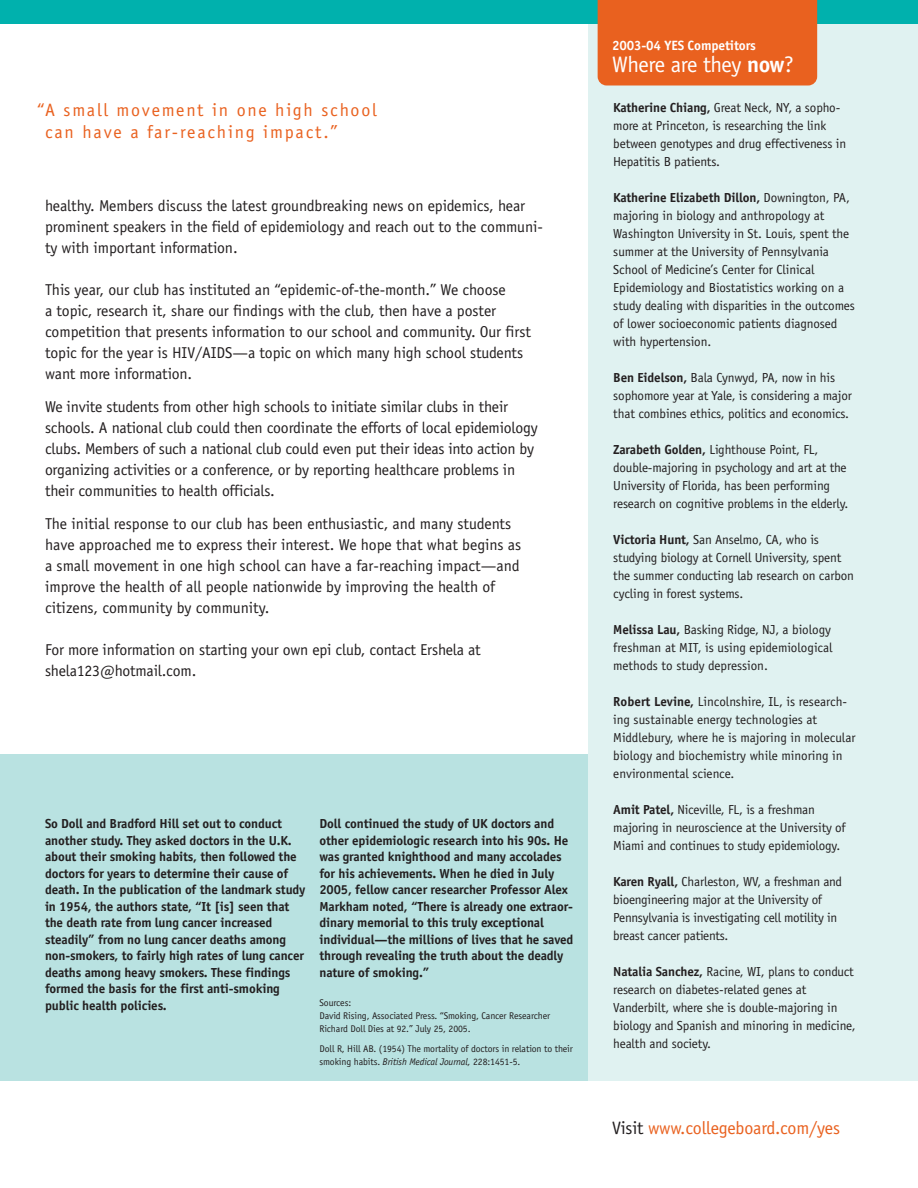
<style>
.page{position:relative;width:918px;height:1188px;background:#fff}
.page>*{position:absolute;margin:0;border:0;box-sizing:border-box;transform-origin:0 0}
.t1{font:22.5px "Officina Sans";letter-spacing:-.015em;color:#fff}
.t2{font:18px/22.5px "Officina Sans";letter-spacing:.09em;color:#e9611f}
.t3{font:18px "Officina Sans";letter-spacing:-.01em;color:#e9611f}
.t4{font:15.75px/21px "Officina Sans";letter-spacing:-.01em;color:#231f20}
.t5{font:700 13.5px "Officina Sans";letter-spacing:-.01em;color:#fff}
.t6{font:13.2px/18px "Officina Sans";letter-spacing:-.01em;color:#231f20}
.t7{font:700 13.2px/16.5px "Officina Sans";letter-spacing:-.01em;color:#231f20}
.t8{font:9.75px/13.2px "Officina Sans";letter-spacing:-.01em;color:#231f20}
.s1{font-style:italic}
.s2{font-weight:700}
.s3{color:#231f20}
</style>
<div class="page">
<div style="left:0;top:754px;width:918px;height:326px;background:#b9e2e1"></div>
<div style="left:588px;top:21px;width:330px;height:1059px;background:#e0f2f1"></div>
<div style="left:0;top:0;width:918px;height:24px;background:#00b1ad"></div>
<div style="left:598px;top:0;width:219px;height:86px;background:#e9611f"></div>
<h2 class="t2" style="left:45px;top:100px;width:333px;text-indent:-8px">“A small movement in one high school can have a far-reaching impact.”</h2>
<p class="t4" style="left:45px;top:196px;width:500px">healthy. Members discuss the latest groundbreaking news on epidemics, hear prominent speakers in the field of epidemiology and reach out to the communi&shy;ty with important information.</p>
<p class="t4" style="left:45px;top:280px;width:488px">This year, our club has instituted an “epidemic-of-the-month.” We choose<br>a topic, research it, share our findings with the club, then have a poster competition that presents information to our school and community. Our first topic for the year is HIV/AIDS—a topic on which many high school students want more information.</p>
<p class="t4" style="left:45px;top:397px;width:494px">We invite students from other high schools to initiate similar clubs in their schools. A national club could then coordinate the efforts of local epidemiology clubs. Members of such a national club could even put their ideas into action by organizing activities or a conference, or by reporting healthcare problems in their communities to health officials.</p>
<p class="t4" style="left:45px;top:514px;width:478px">The initial response to our club has been enthusiastic, and many students have approached me to express their interest. We hope that what begins as a small movement in one high school can have a far-reaching impact—and improve the health of all people nationwide by improving the health of citizens, community by community.</p>
<p class="t4" style="left:45px;top:640px;width:437px">For more information on starting your own epi club, contact Ershela at shela123@hotmail.com.</p>
<p class="t7" style="left:45px;top:817px;width:262px">So Doll and Bradford Hill set out to conduct another study. They asked doctors in the U.K. about their smoking habits, then followed the doctors for years to determine their cause of death. In the publication of the landmark study in 1954, the authors state, “It [is] seen that the death rate from lung cancer increased steadily” from no lung cancer deaths among non-smokers, to fairly high rates of lung cancer deaths among heavy smokers. These findings formed the basis for the first anti-smoking public health policies.</p>
<p class="t7" style="left:319px;top:817px;width:255px">Doll continued the study of UK doctors and other epidemiologic research into his 90s. He was granted knighthood and many accolades for his achievements. When he died in July 2005, fellow cancer researcher Professor Alex Markham noted, “There is already one extraor&shy;dinary memorial to this truly exceptional individual—the millions of lives that he saved through revealing the truth about the deadly nature of smoking.”</p>
<p class="t8" style="left:320px;top:997px;width:232px">Sources:<br>David Rising, Associated Press. “Smoking, Cancer Researcher<br>Richard Doll Dies at 92.” July 25, 2005.</p>
<p class="t8" style="left:320px;top:1043px;width:255px">Doll R, Hill AB. (1954) The mortality of doctors in relation to their smoking habits. <span class="s1">British Medical Journal,</span> 228:1451-5.</p>
<p class="t5" style="left:612px;top:40px;width:145px">2003-04 YES Competitors</p>
<h1 class="t1" style="left:612px;top:56px;width:183px">Where are they <span class="s2">now</span>?</h1>
<p class="t6" style="left:613px;top:99px;width:234px"><span class="s2">Katherine Chiang,</span> Great Neck, NY, a sopho&shy;more at Princeton, is researching the link between genotypes and drug effectiveness in Hepatitis B patients.</p>
<p class="t6" style="left:613px;top:189px;width:243px"><span class="s2">Katherine Elizabeth Dillon,</span> Downington, PA, majoring in biology and anthropology at Washington University in St. Louis, spent the summer at the University of Pennsylvania School of Medicine’s Center for Clinical Epidemiology and Biostatistics working on a study dealing with disparities in the outcomes of lower socioeconomic patients diagnosed with hypertension.</p>
<p class="t6" style="left:613px;top:369px;width:240px"><span class="s2">Ben Eidelson,</span> Bala Cynwyd, PA, now in his sophomore year at Yale, is considering a major that combines ethics, politics and economics.</p>
<p class="t6" style="left:613px;top:441px;width:237px"><span class="s2">Zarabeth Golden,</span> Lighthouse Point, FL, double-majoring in psychology and art at the University of Florida, has been performing research on cognitive problems in the elderly.</p>
<p class="t6" style="left:613px;top:531px;width:242px"><span class="s2">Victoria Hunt,</span> San Anselmo, CA, who is studying biology at Cornell University, spent the summer conducting lab research on carbon cycling in forest systems.</p>
<p class="t6" style="left:613px;top:621px;width:221px;text-align:justify"><span class="s2">Melissa Lau,</span> Basking Ridge, NJ, a biology freshman at MIT, is using epidemiological methods to study depression.</p>
<p class="t6" style="left:613px;top:693px;width:244px"><span class="s2">Robert Levine,</span> Lincolnshire, IL, is research&shy;ing sustainable energy technologies at Middlebury, where he is majoring in molecular biology and biochemistry while minoring in environmental science.</p>
<p class="t6" style="left:613px;top:801px;width:234px"><span class="s2">Amit Patel,</span> Niceville, FL, is a freshman majoring in neuroscience at the University of<br>Miami and continues to study epidemiology.</p>
<p class="t6" style="left:613px;top:873px;width:230px"><span class="s2">Karen Ryall,</span> Charleston, WV, a freshman and bioengineering major at the University of Pennsylvania is investigating cell motility in breast cancer patients.</p>
<p class="t6" style="left:613px;top:963px;width:244px"><span class="s2">Natalia Sanchez,</span> Racine, WI, plans to conduct research on diabetes-related genes at Vanderbilt, where she is double-majoring in biology and Spanish and minoring in medicine, health and society.</p>
<h2 class="t3" style="left:612px;top:1121px;width:230px"><span class="s3">Visit</span> www.collegeboard.com/yes</h2>
</div>
